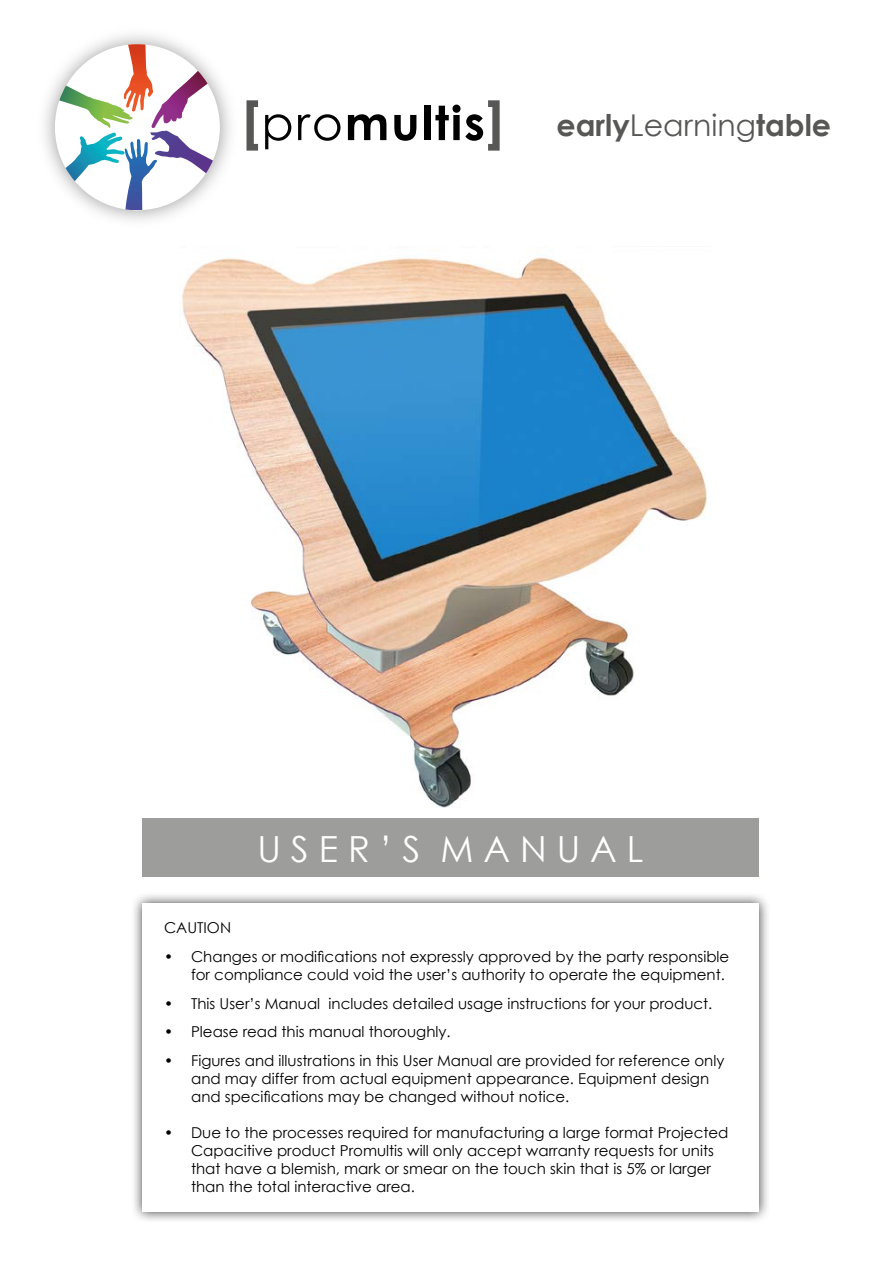
<style>
.page{position:relative;width:893px;height:1263px;background:#fff}
.page>*{position:absolute;margin:0;border:0;box-sizing:border-box;transform-origin:0 0}
.t1{font:36px "Century Gothic";color:#fff}
.t2{font:700 30px "Century Gothic";color:#575756}
.t3{font:15px/18px "Century Gothic";color:#000}
.s1{font-weight:400}
</style>
<div class="page">
<div style="left:130px;top:892px;width:640px;height:332px;background:#000;opacity:.75"></div>
<div style="left:142px;top:903px;width:617px;height:309px;background:#fff"></div>
<div style="left:142px;top:818px;width:617px;height:59px;background:#9d9d9c"></div>
<img style="left:44px;top:34px;width:187px;height:187px">
<div style="left:55px;top:44px;width:165px;height:166px;background:#fff;border-radius:50%"></div>
<img style="left:151px;top:71px;width:57px;height:57px">
<img style="left:66px;top:132px;width:59px;height:49px">
<img style="left:125px;top:139px;width:32px;height:71px">
<img style="left:150px;top:131px;width:63px;height:42px">
<img style="left:59px;top:86px;width:74px;height:42px">
<img style="left:124px;top:44px;width:29px;height:68px">
<svg style="left:246px;top:100px;width:12px;height:51px"></svg>
<svg style="left:265px;top:114px;width:26px;height:35px"></svg>
<svg style="left:298px;top:114px;width:42px;height:27px"></svg>
<svg style="left:348px;top:114px;width:38px;height:26px"></svg>
<svg style="left:394px;top:115px;width:22px;height:26px"></svg>
<div style="left:424px;top:105px;width:6px;height:35px;background:#000"></div>
<svg style="left:435px;top:100px;width:65px;height:51px"></svg>
<img style="left:182px;top:255px;width:525px;height:553px">
<h2 class="t2" style="left:557px;top:106px;width:276px">early<span class="s1">Learning</span>table</h2>
<h1 class="t1" style="left:257px;top:827px;width:388px">U S E R ’ S M A N U A L</h1>
<p class="t3" style="left:164px;top:918px;width:69px">CAUTION</p>
<p class="t3" style="left:164px;top:947px;width:567px;text-align:right">• Changes or modifications not expressly approved by the party responsible for compliance could void the user’s authority to operate the equipment.</p>
<p class="t3" style="left:164px;top:994px;width:550px">• This User’s Manual includes detailed usage instructions for your product.</p>
<p class="t3" style="left:164px;top:1023px;width:288px">• Please read this manual thoroughly.</p>
<p class="t3" style="left:191px;top:1051px;width:535px;text-indent:-27px">• Figures and illustrations in this User Manual are provided for reference only and may differ from actual equipment appearance. Equipment design and specifications may be changed without notice.</p>
<p class="t3" style="left:191px;top:1123px;width:539px;text-indent:-27px">• Due to the processes required for manufacturing a large format Projected Capacitive product Promultis will only accept warranty requests for units that have a blemish, mark or smear on the touch skin that is 5% or larger than the total interactive area.</p>
</div>
